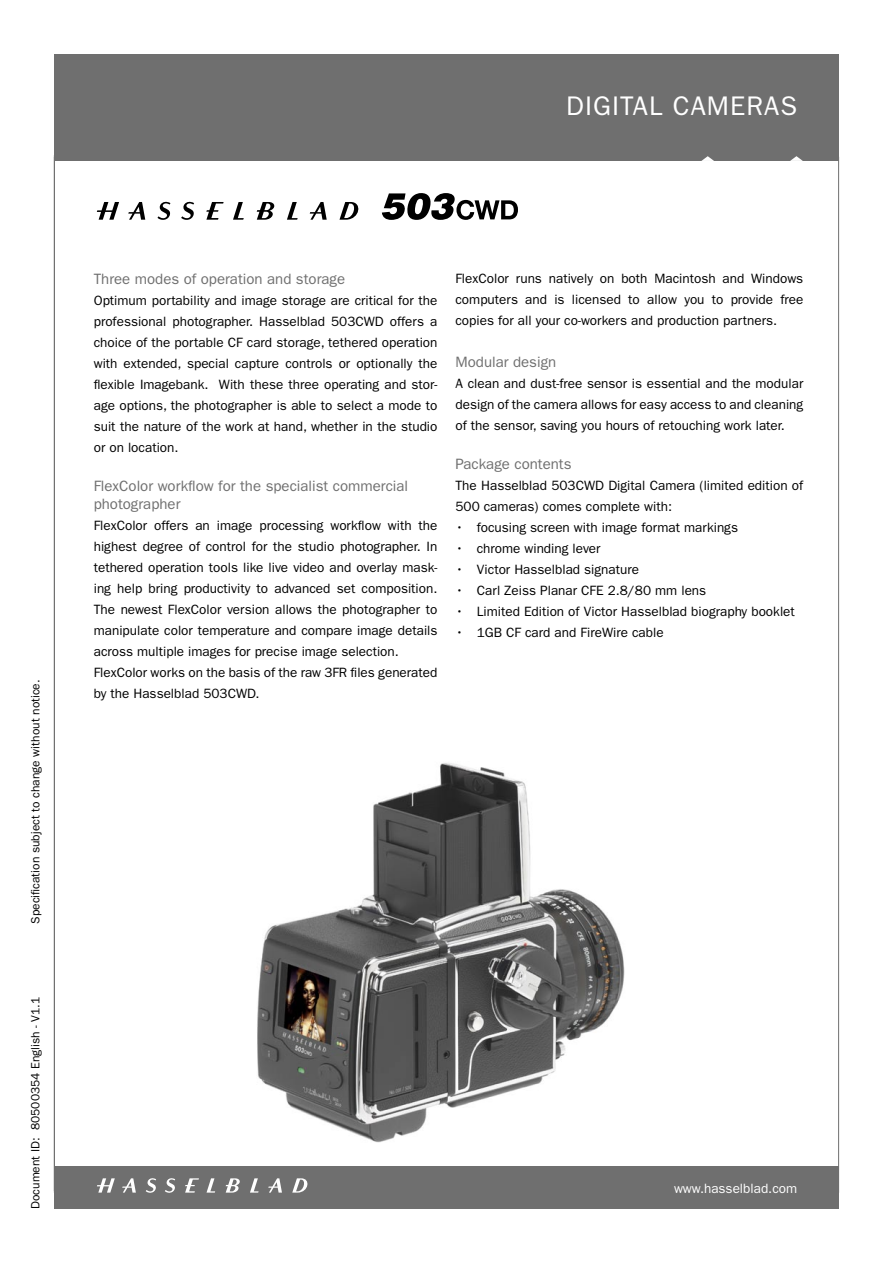
<style>
.page{position:relative;width:893px;height:1263px;background:#fff}
.page>*{position:absolute;margin:0;border:0;box-sizing:border-box;transform-origin:0 0}
.t1{font:27px "ITC Franklin Gothic Std";letter-spacing:.04em;color:#fff}
.Textrubrik{font:15px/18px "ITC Franklin Gothic Std";color:#6f6f6f}
.HB_brödtext{font:15px "ITC Franklin Gothic Std";color:#6f6f6f}
.HB_brödtext-2{font:13.5px/21px "ITC Franklin Gothic Std";color:#000;text-align:justify}
.t2{font:13.5px "ITC Franklin Gothic Std";color:#fff}
.t3{font:12px "ITC Franklin Gothic Std";color:#000}
</style>
<div class="page">
<div style="left:54px;top:1166px;width:785px;height:43px;background:#6f6f6f"></div>
<div style="left:54px;top:54px;width:785px;height:106px;background:#6f6f6f"></div>
<svg style="left:701px;top:156px;width:13px;height:5px"></svg>
<svg style="left:790px;top:156px;width:13px;height:5px"></svg>
<hr style="left:54px;top:157px;width:1px;height:1036px;background:#6f6f6f">
<hr style="left:838px;top:157px;width:1px;height:1036px;background:#6f6f6f">
<svg style="left:122px;top:1178px;width:14px;height:14px"></svg>
<svg style="left:185px;top:1178px;width:14px;height:14px"></svg>
<svg style="left:207px;top:1178px;width:8px;height:14px"></svg>
<svg style="left:250px;top:1178px;width:9px;height:14px"></svg>
<svg style="left:268px;top:1178px;width:14px;height:14px"></svg>
<svg style="left:97px;top:1178px;width:18px;height:14px"></svg>
<svg style="left:146px;top:1178px;width:10px;height:15px"></svg>
<svg style="left:165px;top:1178px;width:10px;height:15px"></svg>
<svg style="left:226px;top:1178px;width:14px;height:14px"></svg>
<svg style="left:292px;top:1178px;width:16px;height:14px"></svg>
<img style="left:257px;top:763px;width:368px;height:380px">
<svg style="left:128px;top:202px;width:17px;height:18px"></svg>
<svg style="left:206px;top:202px;width:18px;height:18px"></svg>
<svg style="left:233px;top:202px;width:11px;height:18px"></svg>
<svg style="left:287px;top:202px;width:11px;height:18px"></svg>
<svg style="left:310px;top:202px;width:17px;height:18px"></svg>
<svg style="left:97px;top:202px;width:22px;height:18px"></svg>
<svg style="left:157px;top:201px;width:13px;height:19px"></svg>
<svg style="left:181px;top:201px;width:13px;height:19px"></svg>
<svg style="left:257px;top:202px;width:18px;height:18px"></svg>
<svg style="left:339px;top:202px;width:20px;height:18px"></svg>
<svg style="left:382px;top:193px;width:136px;height:27px"></svg>
<h1 class="t1" style="left:566px;top:90px;width:232px">DIGITAL CAMERAS</h1>
<p class="t3" style="left:28px;top:924px;width:246px;rotate:-90deg">Specification subject to change without notice.</p>
<p class="t3" style="left:28px;top:1209px;width:214px;rotate:-90deg">Document ID: 80500354 English - V1.1</p>
<p class="Textrubrik" style="left:94px;top:270px;width:253px">Three modes of operation and storage</p>
<p class="HB_brödtext-2" style="left:94px;top:290px;width:345px">Optimum portability and image storage are critical for the professional photographer. Hasselblad 503CWD offers a choice of the portable CF card storage, tethered operation with extended, special capture controls or optionally the flexible Imagebank. With these three operating and stor&shy;age options, the photographer is able to select a mode to suit the nature of the work at hand, whether in the studio or on location.</p>
<p class="Textrubrik" style="left:94px;top:477px;width:316px">FlexColor workflow for the specialist commercial photographer</p>
<p class="HB_brödtext-2" style="left:94px;top:515px;width:345px">FlexColor offers an image processing workflow with the highest degree of control for the studio photographer. In tethered operation tools like live video and overlay mask&shy;ing help bring productivity to advanced set composition.<br>The newest FlexColor version allows the photographer to manipulate color temperature and compare image details across multiple images for precise image selection.</p>
<p class="HB_brödtext-2" style="left:94px;top:662px;width:345px">FlexColor works on the basis of the raw 3FR files generated by the Hasselblad 503CWD.</p>
<p class="HB_brödtext-2" style="left:455px;top:268px;width:349px">FlexColor runs natively on both Macintosh and Windows computers and is licensed to allow you to provide free copies for all your co-workers and production partners.</p>
<p class="HB_brödtext" style="left:455px;top:354px;width:102px">Modular design</p>
<p class="HB_brödtext-2" style="left:455px;top:373px;width:349px">A clean and dust-free sensor is essential and the modular design of the camera allows for easy access to and cleaning of the sensor, saving you hours of retouching work later.</p>
<p class="Textrubrik" style="left:455px;top:455px;width:118px">Package contents</p>
<p class="HB_brödtext-2" style="left:455px;top:475px;width:349px">The Hasselblad 503CWD Digital Camera (limited edition of<br>500 cameras) comes complete with:</p>
<p class="HB_brödtext-2" style="left:455px;top:517px;width:284px">• focusing screen with image format markings</p>
<p class="HB_brödtext-2" style="left:455px;top:538px;width:147px">• chrome winding lever</p>
<p class="HB_brödtext-2" style="left:455px;top:559px;width:185px">• Victor Hasselblad signature</p>
<p class="HB_brödtext-2" style="left:455px;top:580px;width:252px">• Carl Zeiss Planar CFE 2.8/80 mm lens</p>
<p class="HB_brödtext-2" style="left:455px;top:601px;width:341px">• Limited Edition of Victor Hasselblad biography booklet</p>
<p class="HB_brödtext-2" style="left:455px;top:622px;width:210px">• 1GB CF card and FireWire cable</p>
<p class="t2" style="left:674px;top:1180px;width:125px">www.hasselblad.com</p>
</div>
